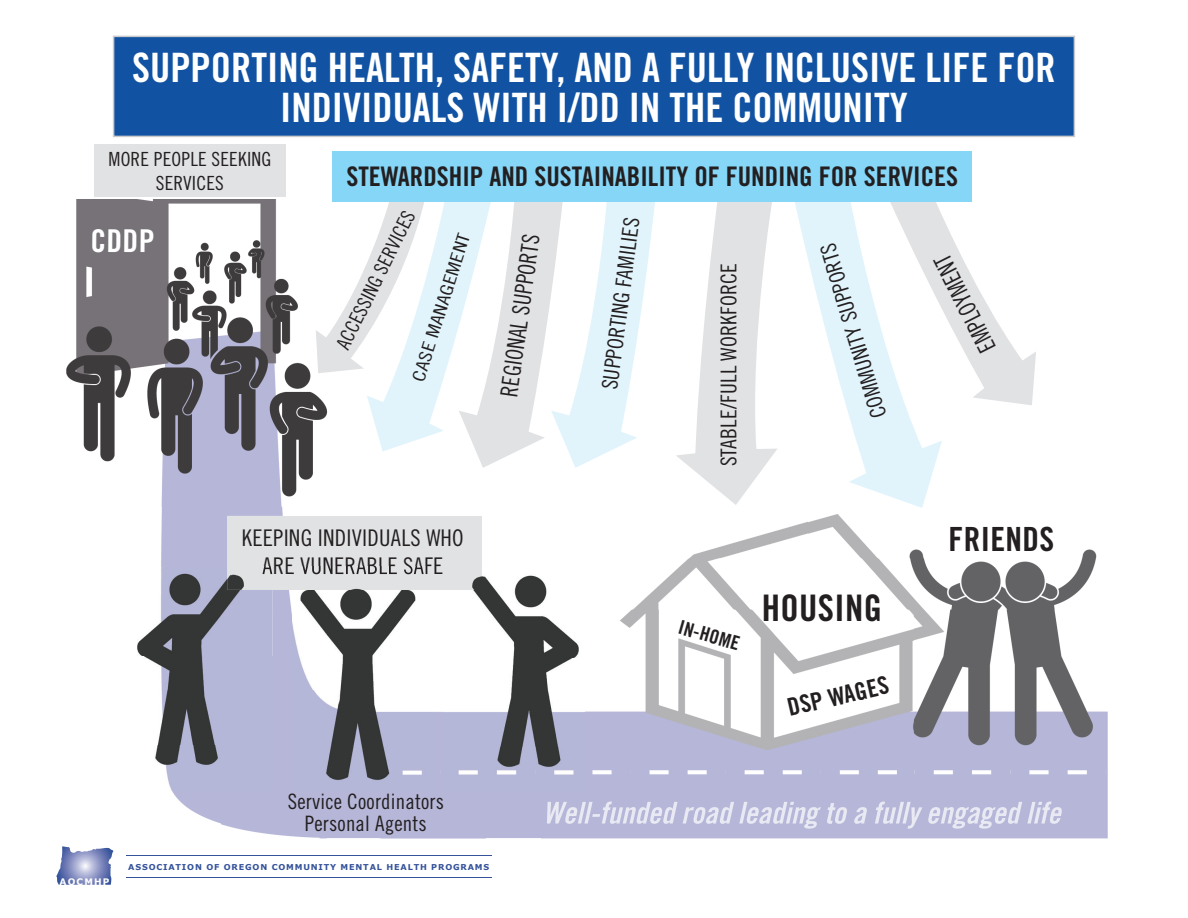
<style>
.page{position:relative;width:1188px;height:918px;background:#fff}
.page>*{position:absolute;margin:0;border:0;box-sizing:border-box;transform-origin:0 0}
.t1{font:40.5px/40.5px "Trade Gothic Bold Cond Twenty";color:#fff;text-align:center}
.t2{font:36.6px "Trade Gothic Bold Cond Twenty";letter-spacing:.01em;color:#231f20}
.t3{font:33.3px "Trade Gothic Bold Cond Twenty";letter-spacing:.01em;color:#231f20}
.t4{font:31.5px "Trade Gothic Bold Cond Twenty";color:#fff}
.t5{font:27px "Trade Gothic Bold Cond Twenty";color:#231f20}
.t6{font:24.6px "Trade Gothic Bold Cond Twenty";color:#231f20}
.t7{font:24.3px "Trade Gothic Cond Eighteen";color:#231f20;scale:.9 1}
.t8{font:23.85px "Trade Gothic Cond Eighteen";color:#231f20;scale:.92 1}
.t9{font:22.95px/27.6px "Trade Gothic Cond Eighteen";letter-spacing:.01em;color:#231f20;text-align:center}
.t10{font:21.75px "Trade Gothic Cond Eighteen";letter-spacing:.01em;color:#231f20}
.t11{font:21.3px/21.8px "Trade Gothic Cond Eighteen";letter-spacing:.01em;color:#231f20;text-align:center}
.t12{font:19.5px/23.4px "Trade Gothic Cond Eighteen";letter-spacing:.01em;color:#231f20;text-align:center}
.t13{font:19.5px "Trade Gothic Bold Cond Twenty";color:#231f20}
.t14{font:17.55px "Trade Gothic Cond Eighteen";color:#231f20;scale:1.24 1}
.t15{font:700 9px "Verdana";letter-spacing:.13em;color:#fff}
.t16{font:700 8.1px "Verdana";letter-spacing:.1em;color:#35539b}
</style>
<div class="page">
<img style="left:66px;top:199px;width:729px;height:308px">
<img style="left:808px;top:514px;width:289px;height:44px">
<div style="left:161px;top:507px;width:131px;height:103px;background:#b6b7d8"></div>
<img style="left:690px;top:521px;width:118px;height:37px">
<img style="left:632px;top:558px;width:464px;height:52px">
<img style="left:221px;top:610px;width:106px;height:229px">
<img style="left:541px;top:610px;width:567px;height:229px">
<img style="left:172px;top:791px;width:49px;height:33px">
<div style="left:289px;top:793px;width:154px;height:16px;background:#b6b7d8"></div>
<svg style="left:316px;top:185px;width:341px;height:283px"></svg>
<svg style="left:676px;top:201px;width:103px;height:304px"></svg>
<svg style="left:795px;top:201px;width:147px;height:307px;fill:#e6f5fc"></svg>
<svg style="left:887px;top:201px;width:149px;height:204px"></svg>
<img style="left:547px;top:802px;width:515px;height:27px">
<div style="left:94px;top:144px;width:191px;height:52px;background:#e1e2e4"></div>
<div style="left:113px;top:36px;width:962px;height:101px;background:#1153a2;border:2px solid #c9cacc"></div>
<div style="left:333px;top:151px;width:639px;height:50px;background:#86d6f7"></div>
<hr style="left:126px;top:877px;width:366px;height:1px;background:#35539b">
<svg style="left:56px;top:846px;width:57px;height:39px"></svg>
<hr style="left:126px;top:855px;width:366px;height:1px;background:#35539b">
<div style="left:227px;top:516px;width:255px;height:74px;background:#e1e2e4"></div>
<img style="left:137px;top:567px;width:136px;height:224px">
<img style="left:227px;top:567px;width:46px;height:23px">
<svg style="left:263px;top:567px;width:10px;height:7px"></svg>
<img style="left:443px;top:574px;width:142px;height:218px">
<img style="left:443px;top:574px;width:39px;height:16px">
<img style="left:292px;top:574px;width:142px;height:217px">
<img style="left:292px;top:567px;width:136px;height:7px">
<p class="t1" style="left:132px;top:47px;width:925px">SUPPORTING HEALTH, SAFETY, AND A FULLY INCLUSIVE LIFE FOR<br>INDIVIDUALS WITH I/DD IN THE COMMUNITY</p>
<p class="t12" style="left:109px;top:148px;width:164px">MORE PEOPLE SEEKING<br>SERVICES</p>
<p class="t4" style="left:91px;top:221px;width:65px;rotate:1deg">CDDP</p>
<p class="t5" style="left:346px;top:160px;width:613px">STEWARDSHIP AND SUSTAINABILITY OF FUNDING FOR SERVICES</p>
<p class="t12" style="left:331px;top:342px;width:154px;rotate:-63deg">ACCESSING SERVICES</p>
<p class="t14" style="left:407px;top:378px;width:126px;rotate:-72deg">CASE MANAGEMENT</p>
<p class="t8" style="left:495px;top:395px;width:180px;rotate:-82deg">REGIONAL SUPPORTS</p>
<p class="t10" style="left:596px;top:387px;width:175px;rotate:-82deg">SUPPORTING FAMILIES</p>
<p class="t10" style="left:716px;top:466px;width:205px;rotate:-90deg">STABLE/FULL WORKFORCE</p>
<p class="t10" style="left:867px;top:421px;width:183px;rotate:-107deg">COMMUNITY SUPPORTS</p>
<p class="t7" style="left:976px;top:357px;width:119px;rotate:-117deg">EMPLOYMENT</p>
<p class="t9" style="left:242px;top:524px;width:223px">KEEPING INDIVIDUALS WHO<br>ARE VUNERABLE SAFE</p>
<p class="t15" style="left:60px;top:876px;width:52px">AOCMHP</p>
<p class="t11" style="left:288px;top:790px;width:158px">Service Coordinators<br>Personal Agents</p>
<p class="t16" style="left:128px;top:861px;width:362px">ASSOCIATION OF OREGON COMMUNITY MENTAL HEALTH PROGRAMS</p>
<p class="t13" style="left:682px;top:615px;width:64px;rotate:16deg">IN-HOME</p>
<p class="t2" style="left:762px;top:586px;width:122px">HOUSING</p>
<p class="t6" style="left:785px;top:693px;width:105px;rotate:-13deg">DSP WAGES</p>
<p class="t3" style="left:949px;top:519px;width:107px">FRIENDS</p>
</div>
